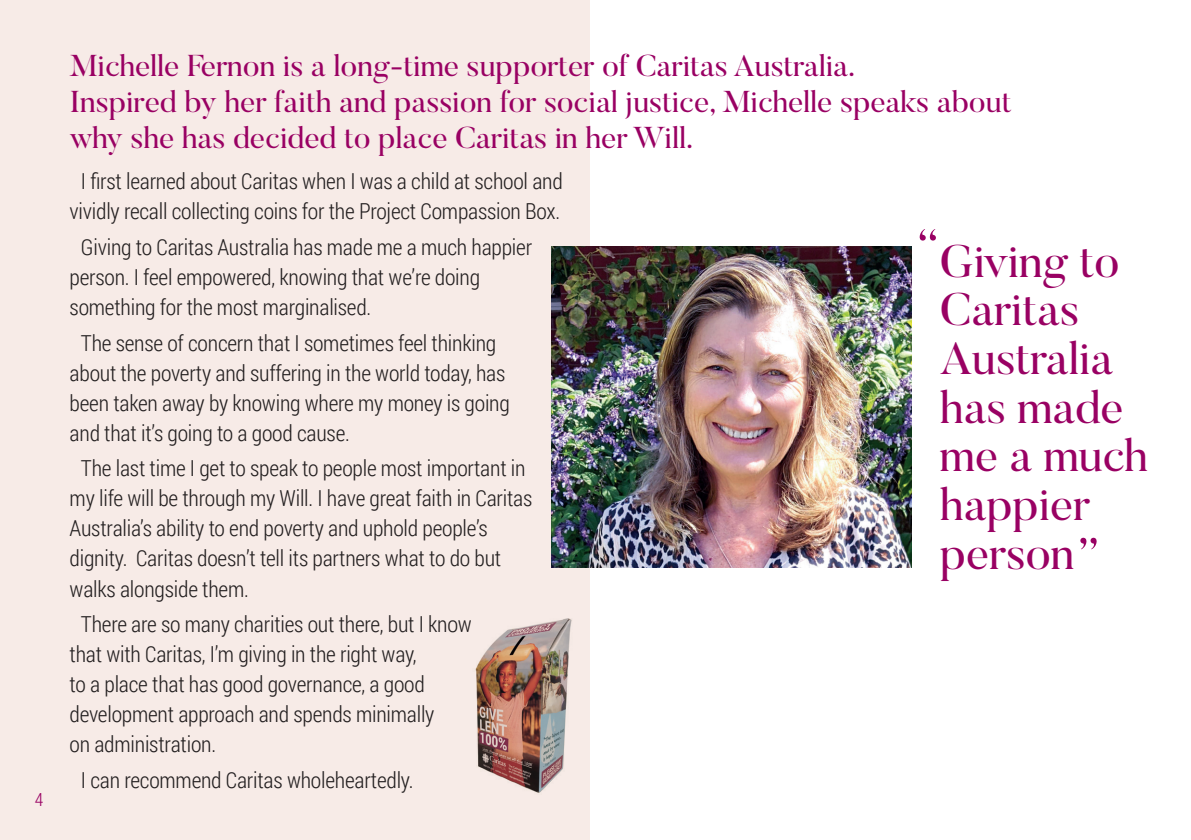
<style>
.page{position:relative;width:1191px;height:840px;background:#fff}
.page>*{position:absolute;margin:0;border:0;box-sizing:border-box;transform-origin:0 0}
.t1{font:49.2px "Butler";color:#990163;scale:1.04 1}
.t2{font:45.4px/48.6px "Butler";letter-spacing:-.005em;color:#990163;scale:1.04 1}
.t3{font:30px/36px "Butler";letter-spacing:-.005em;color:#990163;scale:1.04 1}
.t4{font:300 22px/30px "Roboto Condensed";letter-spacing:-.01em;color:#231f20}
.t5{font:300 18px "Roboto Condensed";color:#990163}
</style>
<div class="page">
<div style="left:0;top:0;width:590px;height:839px;background:#f7ebe7"></div>
<img style="left:551px;top:247px;width:361px;height:320px">
<img style="left:475px;top:618px;width:97px;height:175px">
<p class="t5" style="left:35px;top:787px;width:10px">4</p>
<p class="t3" style="left:70px;top:48px;width:907px">Michelle Fernon is a long-time supporter of Caritas Australia.<br>Inspired by her faith and passion for social justice, Michelle speaks about why she has decided to place Caritas in her Will.</p>
<p class="t4" style="left:70px;top:165px;width:494px;text-align:center">I first learned about Caritas when I was a child at school and vividly recall collecting coins for the Project Compassion Box.</p>
<p class="t4" style="left:70px;top:231px;width:464px;text-indent:11px">Giving to Caritas Australia has made me a much happier person. I feel empowered, knowing that we’re doing something for the most marginalised.</p>
<p class="t4" style="left:70px;top:327px;width:442px;text-indent:11px">The sense of concern that I sometimes feel thinking about the poverty and suffering in the world today, has been taken away by knowing where my money is going and that it’s going to a good cause.</p>
<p class="t4" style="left:70px;top:452px;width:464px;text-indent:11px">The last time I get to speak to people most important in my life will be through my Will. I have great faith in Caritas Australia’s ability to end poverty and uphold people’s dignity. Caritas doesn’t tell its partners what to do but walks alongside them.</p>
<p class="t4" style="left:70px;top:608px;width:403px;text-indent:11px">There are so many charities out there, but I know that with Caritas, I’m giving in the right way,<br>to a place that has good governance, a good development approach and spends minimally<br>on administration.</p>
<p class="t4" style="left:81px;top:764px;width:334px">I can recommend Caritas wholeheartedly.</p>
<p class="t1" style="left:917px;top:215px;width:23px">“</p>
<p class="t2" style="left:940px;top:236px;width:202px">Giving to<br>Caritas<br>Australia has made me a much happier person</p>
<p class="t1" style="left:1077px;top:523px;width:23px">”</p>
</div>
